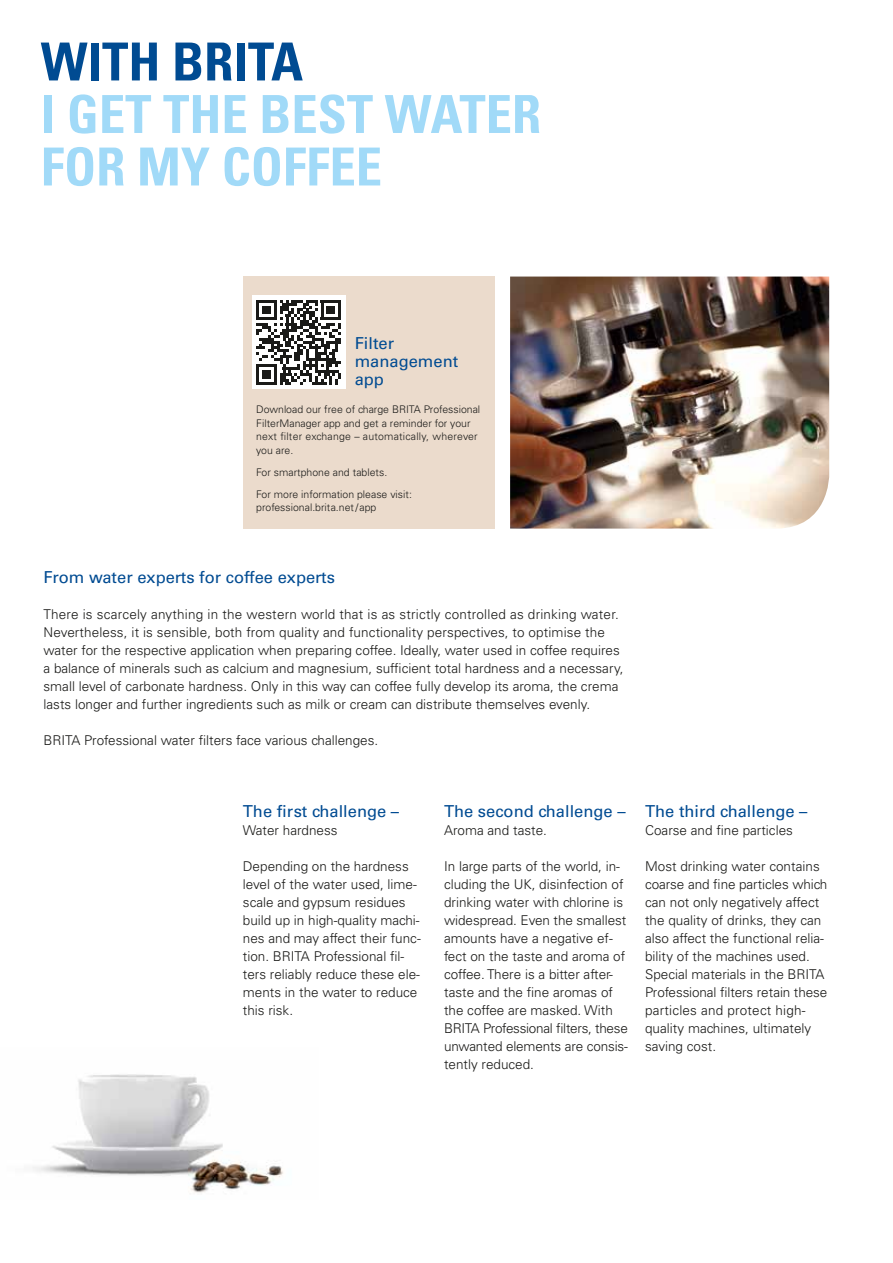
<style>
.page{position:relative;width:893px;height:1263px;background:#fff}
.page>*{position:absolute;margin:0;border:0;box-sizing:border-box;transform-origin:0 0}
.t1{font:700 condensed 52.5px/52.5px "Univers LT Std";color:#a1daf8}
.t2{font:700 condensed 52.5px "Univers LT Std";color:#004b92}
.t3{font:16.5px/18px "Univers LT Std";color:#004b92}
.t4{font:300 13.5px/18px "Univers LT Std";color:#1a1a18}
.t5{font:300 10.5px/13.5px "Univers LT Std";color:#1a1a18}
</style>
<div class="page">
<div style="left:243px;top:277px;width:252px;height:252px;background:#ebdbcc"></div>
<img style="left:510px;top:277px;width:319px;height:252px">
<img style="left:32px;top:1074px;width:251px;height:119px">
<div style="left:252px;top:295px;width:93px;height:94px;background:#fff"></div>
<svg style="left:256px;top:300px;width:85px;height:84px"></svg>
<hr style="left:321px;top:300px;width:20px;height:3px;background:#1a1a18">
<h1 class="t2" style="left:41px;top:30px;width:264px">WITH BRITA</h1>
<h1 class="t1" style="left:41px;top:88px;width:502px">I GET THE BEST WATER<br>FOR MY COFFEE</h1>
<p class="t3" style="left:355px;top:334px;width:105px">Filter management app</p>
<p class="t5" style="left:256px;top:403px;width:226px">Download our free of charge BRITA Professional FilterManager app and get a reminder for your next filter exchange – automatically, wherever you are.</p>
<p class="t5" style="left:256px;top:461px;width:157px;line-height:22px">For smartphone and tablets.<br>For more information please visit:</p>
<p class="t5" style="left:256px;top:501px;width:122px">professional.brita.net/app</p>
<p class="t3" style="left:44px;top:568px;width:293px">From water experts for coffee experts</p>
<p class="t4" style="left:44px;top:605px;width:581px">There is scarcely anything in the western world that is as strictly controlled as drinking water.<br>Nevertheless, it is sensible, both from quality and functionality perspectives, to optimise the water for the respective application when preparing coffee. Ideally, water used in coffee requires a balance of minerals such as calcium and magnesium, sufficient total hardness and a necessary, small level of carbonate hardness. Only in this way can coffee fully develop its aroma, the crema lasts longer and further ingredients such as milk or cream can distribute themselves evenly.</p>
<p class="t4" style="left:44px;top:731px;width:336px">BRITA Professional water filters face various challenges.</p>
<p class="t3" style="left:243px;top:802px;width:158px">The first challenge –</p>
<p class="t4" style="left:243px;top:821px;width:96px">Water hardness</p>
<p class="t4" style="left:243px;top:857px;width:179px">Depending on the hardness level of the water used, lime&shy;scale and gypsum residues build up in high-quality machi&shy;nes and may affect their func&shy;tion. BRITA Professional fil&shy;ters reliably reduce these ele&shy;ments in the water to reduce this risk.</p>
<p class="t3" style="left:444px;top:802px;width:183px">The second challenge –</p>
<p class="t4" style="left:444px;top:821px;width:105px">Aroma and taste.</p>
<p class="t4" style="left:444px;top:857px;width:185px">In large parts of the world, in&shy;cluding the UK, disinfection of drinking water with chlorine is widespread. Even the smallest amounts have a negative ef&shy;fect on the taste and aroma of coffee. There is a bitter after&shy;taste and the fine aromas of the coffee are masked. With<br>BRITA Professional filters, these unwanted elements are consis&shy;tently reduced.</p>
<p class="t3" style="left:645px;top:802px;width:164px">The third challenge –</p>
<p class="t4" style="left:645px;top:821px;width:149px">Coarse and fine particles</p>
<p class="t4" style="left:645px;top:857px;width:184px">Most drinking water contains coarse and fine particles which can not only negatively affect the quality of drinks, they can also affect the functional relia&shy;bility of the machines used.<br>Special materials in the BRITA<br>Professional filters retain these particles and protect high&shy;quality machines, ultimately saving cost.</p>
</div>
